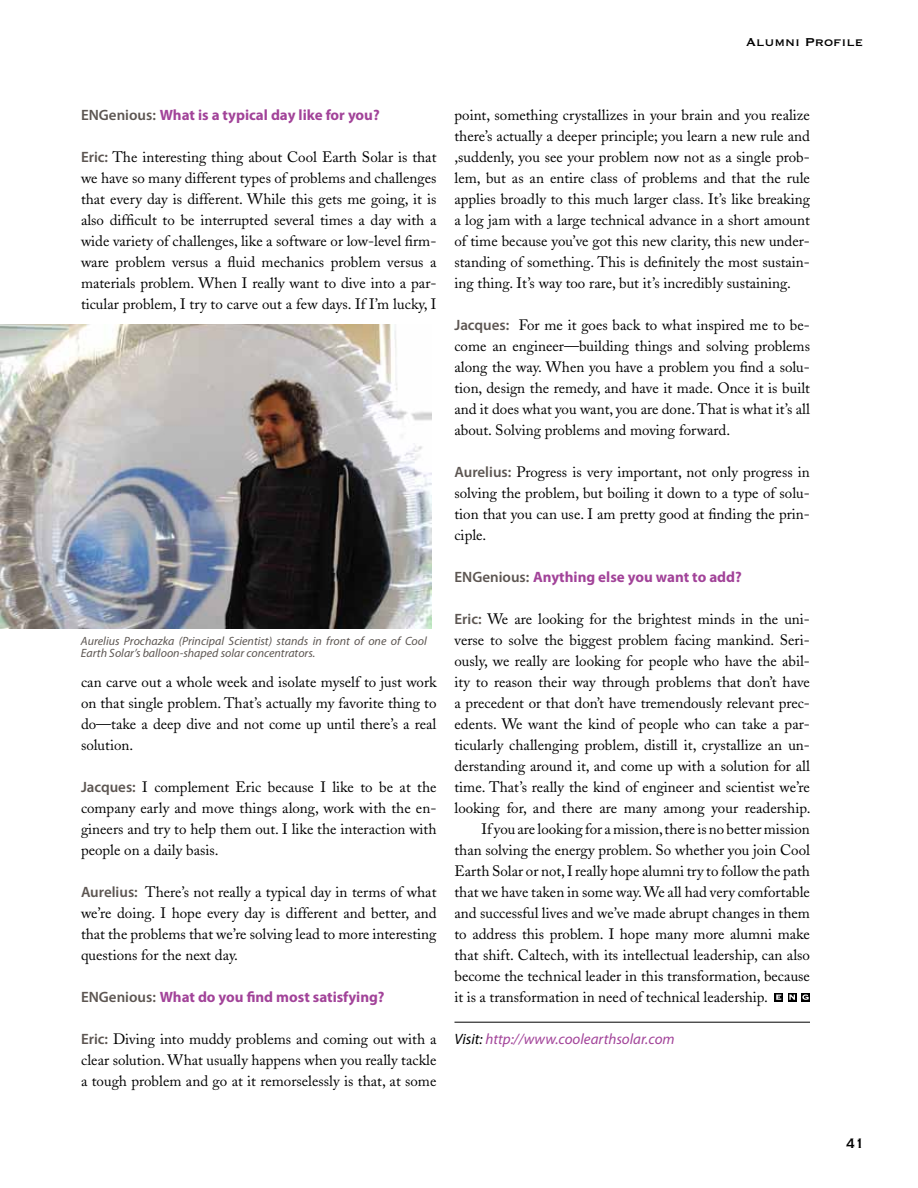
<style>
.page{position:relative;width:918px;height:1188px;background:#fff}
.page>*{position:absolute;margin:0;border:0;box-sizing:border-box;transform-origin:0 0}
.t1{font:18px "Copperplate Thirty BC";color:#000}
.t2{font:15px/21px "Adobe Caslon";color:#000;text-align:justify}
.t3{font:700 15px "Myriad Pro";color:#a24399}
.t4{font:italic 15px "Myriad Pro";color:#a24399}
.t5{font:15px "Copperplate Thirty One BC";color:#000}
.t6{font:italic 12px/12px "Myriad Pro";color:#5d5652}
.s1{font-weight:600;color:#5d5652}
.s2{font-family:"Myriad Pro";font-weight:600;color:#5d5652}
.s3{color:#000}
</style>
<div class="page">
<img style="left:0;top:324px;width:432px;height:304px">
<svg style="left:775px;top:993px;width:8px;height:9px"></svg>
<svg style="left:788px;top:993px;width:9px;height:9px"></svg>
<svg style="left:801px;top:993px;width:9px;height:9px"></svg>
<svg style="left:776px;top:994px;width:5px;height:6px"></svg>
<svg style="left:789px;top:995px;width:6px;height:5px"></svg>
<svg style="left:802px;top:995px;width:7px;height:5px"></svg>
<hr style="left:454px;top:1022px;width:356px;height:1px;background:#000">
<p class="t5" style="left:746px;top:34px;width:119px">Alumni Profile</p>
<p class="t3" style="left:81px;top:105px;width:300px"><span class="s1">ENGenious:</span> What is a typical day like for you?</p>
<p class="t2" style="left:81px;top:146px;width:357px"><span class="s2">Eric:</span> The interesting thing about Cool Earth Solar is that we have so many different types of problems and challenges that every day is different. While this gets me going, it is also difficult to be interrupted several times a day with a wide variety of challenges, like a software or low-level firm&shy;ware problem versus a fluid mechanics problem versus a materials problem. When I really want to dive into a par&shy;ticular problem, I try to carve out a few days. If I’m lucky, I</p>
<p class="t6" style="left:81px;top:635px;width:347px">Aurelius Prochazka (Principal Scientist) stands in front of one of Cool<br>Earth Solar’s balloon-shaped solar concentrators.</p>
<p class="t2" style="left:81px;top:671px;width:357px">can carve out a whole week and isolate myself to just work on that single problem. That’s actually my favorite thing to do—take a deep dive and not come up until there’s a real solution.</p>
<p class="t2" style="left:81px;top:776px;width:357px"><span class="s2">Jacques:</span> I complement Eric because I like to be at the company early and move things along, work with the en&shy;gineers and try to help them out. I like the interaction with people on a daily basis.</p>
<p class="t2" style="left:81px;top:881px;width:357px"><span class="s2">Aurelius:</span> There’s not really a typical day in terms of what we’re doing. I hope every day is different and better, and that the problems that we’re solving lead to more interesting questions for the next day.</p>
<p class="t3" style="left:81px;top:987px;width:305px"><span class="s1">ENGenious:</span> What do you find most satisfying?</p>
<p class="t2" style="left:81px;top:1028px;width:357px"><span class="s2">Eric:</span> Diving into muddy problems and coming out with a clear solution. What usually happens when you really tackle a tough problem and go at it remorselessly is that, at some</p>
<p class="t2" style="left:455px;top:104px;width:357px">point, something crystallizes in your brain and you realize there’s actually a deeper principle; you learn a new rule and ,suddenly, you see your problem now not as a single prob&shy;lem, but as an entire class of problems and that the rule applies broadly to this much larger class. It’s like breaking a log jam with a large technical advance in a short amount of time because you’ve got this new clarity, this new under&shy;standing of something. This is definitely the most sustain&shy;ing thing. It’s way too rare, but it’s incredibly sustaining.</p>
<p class="t2" style="left:455px;top:314px;width:357px"><span class="s2">Jacques:</span> For me it goes back to what inspired me to be&shy;come an engineer—building things and solving problems along the way. When you have a problem you find a solu&shy;tion, design the remedy, and have it made. Once it is built and it does what you want, you are done. That is what it’s all about. Solving problems and moving forward.</p>
<p class="t2" style="left:455px;top:461px;width:357px"><span class="s2">Aurelius:</span> Progress is very important, not only progress in solving the problem, but boiling it down to a type of solu&shy;tion that you can use. I am pretty good at finding the prin&shy;ciple.</p>
<p class="t3" style="left:455px;top:567px;width:289px"><span class="s1">ENGenious:</span> Anything else you want to add?</p>
<p class="t2" style="left:455px;top:608px;width:357px"><span class="s2">Eric:</span> We are looking for the brightest minds in the uni-</p>
<p class="t2" style="left:455px;top:629px;width:357px">verse to solve the biggest problem facing mankind. Seri-</p>
<p class="t2" style="left:455px;top:650px;width:357px">ously, we really are looking for people who have the abil-</p>
<p class="t2" style="left:455px;top:671px;width:357px">ity to reason their way through problems that don’t have</p>
<p class="t2" style="left:455px;top:692px;width:357px">a precedent or that don’t have tremendously relevant prec-</p>
<p class="t2" style="left:455px;top:713px;width:357px">edents. We want the kind of people who can take a par-</p>
<p class="t2" style="left:455px;top:734px;width:357px">ticularly challenging problem, distill it, crystallize an un-</p>
<p class="t2" style="left:455px;top:755px;width:357px">derstanding around it, and come up with a solution for all</p>
<p class="t2" style="left:455px;top:776px;width:357px">time. That’s really the kind of engineer and scientist we’re</p>
<p class="t2" style="left:455px;top:797px;width:358px">looking for, and there are many among your readership.</p>
<p class="t2" style="left:482px;top:818px;width:330px">If you are looking for a mission, there is no better mission</p>
<p class="t2" style="left:455px;top:839px;width:357px">than solving the energy problem. So whether you join Cool</p>
<p class="t2" style="left:455px;top:860px;width:357px">Earth Solar or not, I really hope alumni try to follow the path</p>
<p class="t2" style="left:455px;top:881px;width:357px">that we have taken in some way. We all had very comfortable</p>
<p class="t2" style="left:455px;top:902px;width:357px">and successful lives and we’ve made abrupt changes in them</p>
<p class="t2" style="left:455px;top:923px;width:357px">to address this problem. I hope many more alumni make</p>
<p class="t2" style="left:455px;top:944px;width:357px">that shift. Caltech, with its intellectual leadership, can also</p>
<p class="t2" style="left:455px;top:965px;width:357px">become the technical leader in this transformation, because</p>
<p class="t2" style="left:455px;top:986px;width:315px">it is a transformation in need of technical leadership.</p>
<p class="t4" style="left:454px;top:1029px;width:222px"><span class="s3">Visit:</span> http://www.coolearthsolar.com</p>
<p class="t1" style="left:846px;top:1134px;width:19px">41</p>
</div>
